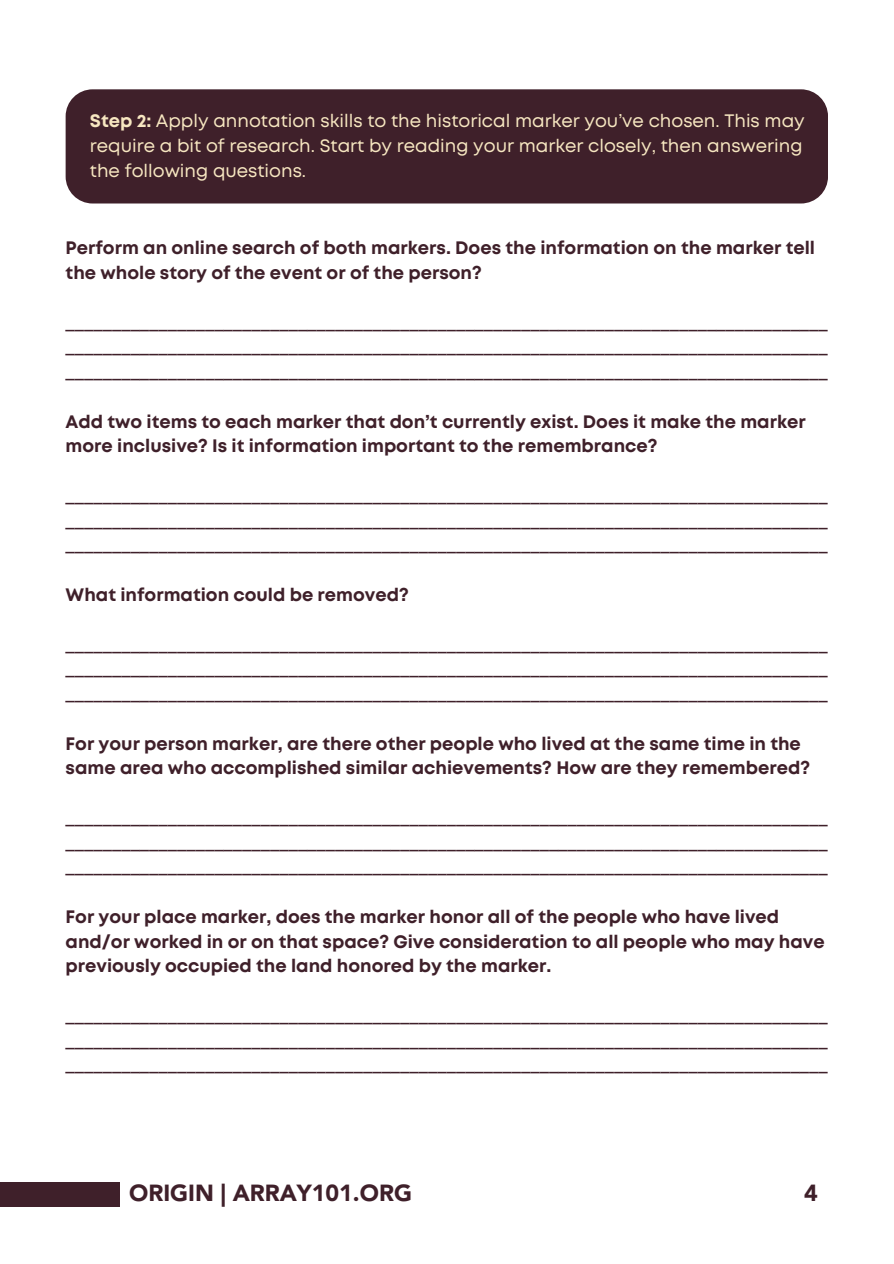
<style>
.page{position:relative;width:894px;height:1264px;background:#fff}
.page>*{position:absolute;margin:0;border:0;box-sizing:border-box;transform-origin:0 0}
.t1{font:900 23.1px "Avenir LT Std";color:#3f202a}
.t2{font:18px/24.8px "Mont";color:#3f202a;text-align:justify}
.t3{font:700 18px/24.8px "Mont";color:#3f202a}
.t4{font:18px/24.8px "Mont";color:#f7e7c1}
.s1{font-weight:700}
</style>
<div class="page">
<div style="left:0;top:1182px;width:120px;height:25px;background:#3f202a"></div>
<div style="left:66px;top:89px;width:761px;height:114px;background:#3f202a;border-radius:27px"></div>
<p class="t4" style="left:90px;top:110px;width:716px"><span class="s1">Step 2:</span> Apply annotation skills to the historical marker you’ve chosen. This may require a bit of research. Start by reading your marker closely, then answering the following questions.</p>
<h2 class="t3" style="left:66px;top:237px;width:750px">Perform an online search of both markers. Does the information on the marker tell the whole story of the event or of the person?</h2>
<p class="t2" style="left:66px;top:311px;width:763px">__________________________________________________________________________________ __________________________________________________________________________________ __________________________________________________________________________________</p>
<h2 class="t3" style="left:66px;top:410px;width:741px">Add two items to each marker that don’t currently exist. Does it make the marker more inclusive? Is it information important to the remembrance?</h2>
<p class="t2" style="left:66px;top:484px;width:763px">__________________________________________________________________________________ __________________________________________________________________________________ __________________________________________________________________________________</p>
<h2 class="t3" style="left:66px;top:583px;width:344px">What information could be removed?</h2>
<p class="t2" style="left:66px;top:633px;width:763px">__________________________________________________________________________________ __________________________________________________________________________________ __________________________________________________________________________________</p>
<h2 class="t3" style="left:66px;top:732px;width:745px">For your person marker, are there other people who lived at the same time in the same area who accomplished similar achievements? How are they remembered?</h2>
<p class="t2" style="left:66px;top:806px;width:763px">__________________________________________________________________________________ __________________________________________________________________________________ __________________________________________________________________________________</p>
<h1 class="t3" style="left:66px;top:905px;width:760px">For your place marker, does the marker honor all of the people who have lived and/or worked in or on that space? Give consideration to all people who may have previously occupied the land honored by the marker.</h1>
<p class="t2" style="left:66px;top:1004px;width:763px">__________________________________________________________________________________ __________________________________________________________________________________ __________________________________________________________________________________</p>
<p class="t1" style="left:129px;top:1183px;width:284px">ORIGIN | ARRAY101.ORG</p>
<h2 class="t1" style="left:804px;top:1183px;width:15px">4</h2>
</div>
